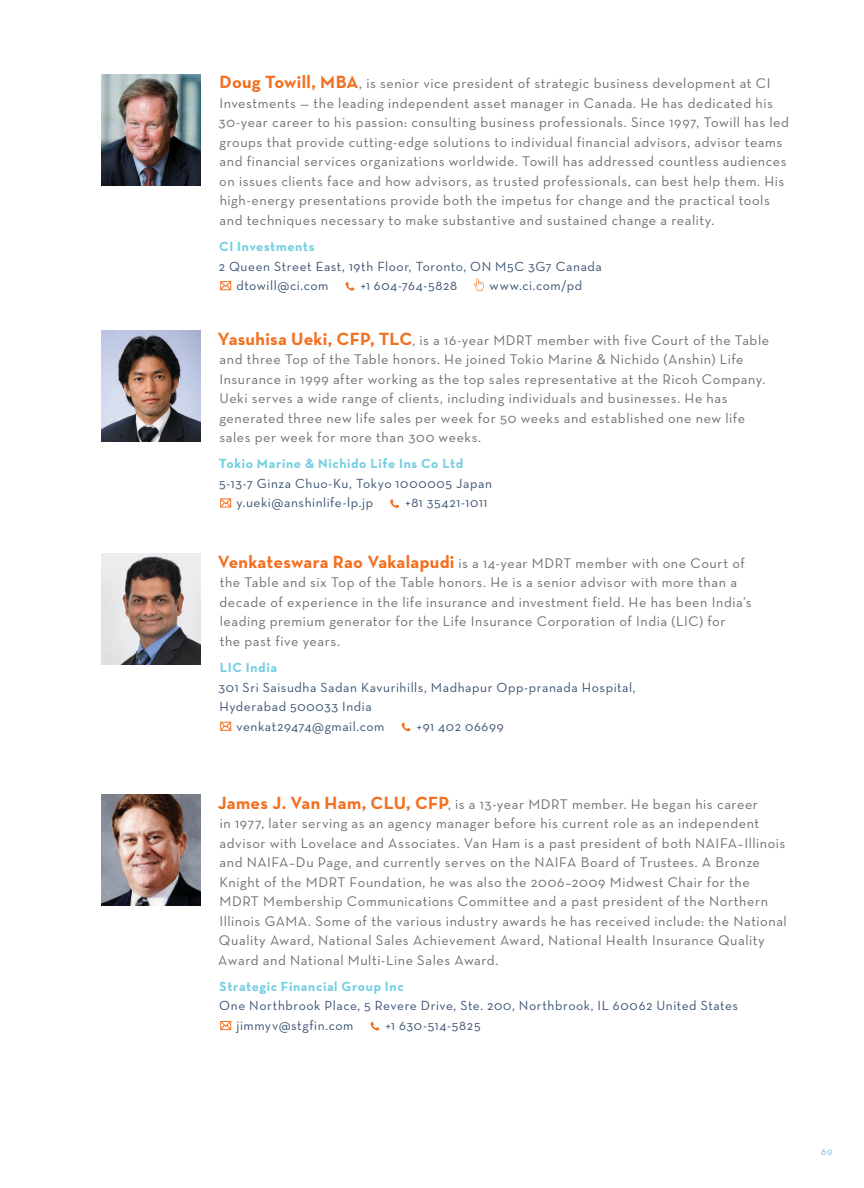
<style>
.page{position:relative;width:864px;height:1188px;background:#fff}
.page>*{position:absolute;margin:0;border:0;box-sizing:border-box;transform-origin:0 0}
.t1{font:14.25px/19.5px "Neutraface Text";letter-spacing:.04em;color:#6d6f71}
.t2{font:13.5px/19.5px "Neutraface Text";letter-spacing:.04em;color:#3b5373}
.t3{font:700 13.5px "Neutraface Text";letter-spacing:.045em;color:#74cee2}
.t4{font:10.5px "Neutraface Text";color:#76bde8}
.s1{font-weight:700;font-size:18px;color:#f37021}
</style>
<div class="page">
<img style="left:101px;top:74px;width:100px;height:111px">
<svg style="left:220px;top:281px;width:12px;height:10px"></svg>
<svg style="left:345px;top:282px;width:10px;height:9px"></svg>
<svg style="left:474px;top:279px;width:10px;height:12px"></svg>
<img style="left:101px;top:331px;width:100px;height:111px">
<svg style="left:220px;top:498px;width:12px;height:10px"></svg>
<svg style="left:390px;top:499px;width:9px;height:9px"></svg>
<img style="left:101px;top:554px;width:100px;height:111px">
<svg style="left:220px;top:721px;width:12px;height:10px"></svg>
<svg style="left:401px;top:722px;width:10px;height:9px"></svg>
<img style="left:101px;top:795px;width:100px;height:111px">
<svg style="left:220px;top:1020px;width:12px;height:11px"></svg>
<svg style="left:370px;top:1022px;width:10px;height:9px"></svg>
<p class="t1" style="left:219px;top:73px;width:572px"><span class="s1">Doug Towill, MBA</span>, is senior vice president of strategic business development at CI Investments — the leading independent asset manager in Canada. He has dedicated his 30-year career to his passion: consulting business professionals. Since 1997, Towill has led groups that provide cutting-edge solutions to individual financial advisors, advisor teams and financial services organizations worldwide. Towill has addressed countless audiences on issues clients face and how advisors, as trusted professionals, can best help them. His high-energy presentations provide both the impetus for change and the practical tools and techniques necessary to make substantive and sustained change a reality.</p>
<p class="t3" style="left:219px;top:238px;width:97px">CI Investments</p>
<p class="t2" style="left:237px;top:256px;width:367px;text-indent:-18px">2 Queen Street East, 19th Floor, Toronto, ON M5C 3G7 Canada dtowill@ci.com</p>
<p class="t2" style="left:361px;top:276px;width:98px">+1 604-764-5828</p>
<p class="t2" style="left:490px;top:276px;width:94px">www.ci.com/pd</p>
<p class="t1" style="left:218px;top:330px;width:553px"><span class="s1">Yasuhisa Ueki, CFP, TLC</span>, is a 16-year MDRT member with five Court of the Table and three Top of the Table honors. He joined Tokio Marine &amp; Nichido (Anshin) Life Insurance in 1999 after working as the top sales representative at the Ricoh Company.<br>Ueki serves a wide range of clients, including individuals and businesses. He has generated three new life sales per week for 50 weeks and established one new life sales per week for more than 300 weeks.</p>
<p class="t3" style="left:219px;top:455px;width:246px">Tokio Marine &amp; Nichido Life Ins Co Ltd</p>
<p class="t2" style="left:237px;top:473px;width:257px;text-indent:-17px">5-13-7 Ginza Chuo-Ku, Tokyo 1000005 Japan y.ueki@anshinlife-lp.jp</p>
<p class="t2" style="left:405px;top:493px;width:83px">+81 35421-1011</p>
<p class="t1" style="left:218px;top:553px;width:535px"><span class="s1">Venkateswara Rao Vakalapudi</span> is a 14-year MDRT member with one Court of the Table and six Top of the Table honors. He is a senior advisor with more than a decade of experience in the life insurance and investment field. He has been India’s leading premium generator for the Life Insurance Corporation of India (LIC) for<br>the past five years.</p>
<p class="t3" style="left:220px;top:659px;width:59px">LIC India</p>
<p class="t2" style="left:219px;top:677px;width:419px">301 Sri Saisudha Sadan Kavurihills, Madhapur Opp-pranada Hospital,</p>
<p class="t2" style="left:220px;top:697px;width:154px">Hyderabad 500033 India</p>
<p class="t2" style="left:237px;top:716px;width:149px">venkat29474@gmail.com</p>
<p class="t2" style="left:417px;top:716px;width:89px">+91 402 06699</p>
<p class="t1" style="left:218px;top:794px;width:571px"><span class="s1">James J. Van Ham, CLU, CFP</span>, is a 13-year MDRT member. He began his career<br>in 1977, later serving as an agency manager before his current role as an independent advisor with Lovelace and Associates. Van Ham is a past president of both NAIFA–Illinois and NAIFA–Du Page, and currently serves on the NAIFA Board of Trustees. A Bronze Knight of the MDRT Foundation, he was also the 2006–2009 Midwest Chair for the MDRT Membership Communications Committee and a past president of the Northern Illinois GAMA. Some of the various industry awards he has received include: the National Quality Award, National Sales Achievement Award, National Health Insurance Quality Award and National Multi-Line Sales Award.</p>
<p class="t3" style="left:220px;top:978px;width:186px">Strategic Financial Group Inc</p>
<p class="t2" style="left:237px;top:996px;width:503px;text-indent:-17px">One Northbrook Place, 5 Revere Drive, Ste. 200, Northbrook, IL 60062 United States jimmyv@stgfin.com</p>
<p class="t2" style="left:386px;top:1015px;width:96px">+1 630-514-5825</p>
<p class="t4" style="left:821px;top:1145px;width:13px">69</p>
</div>
